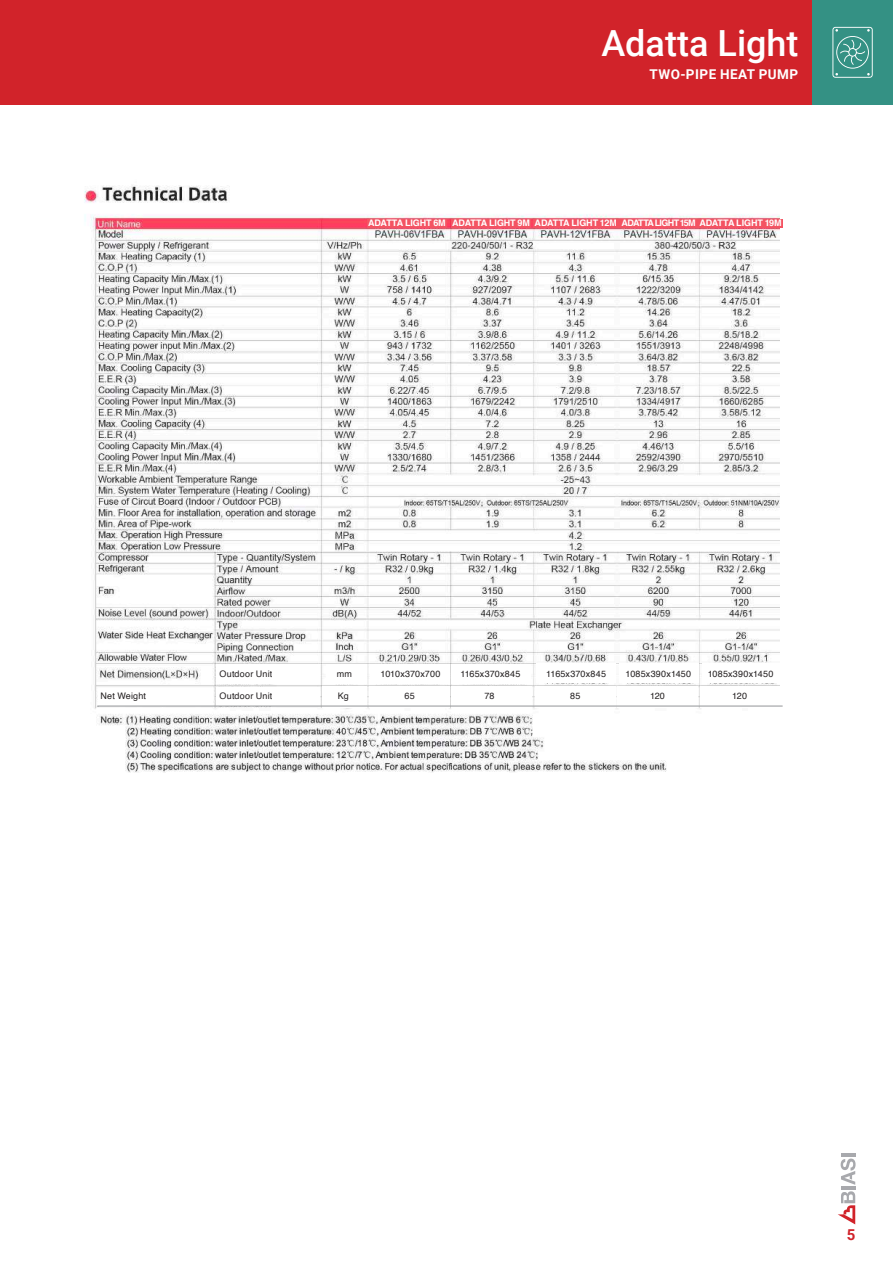
<style>
.page{position:relative;width:893px;height:1263px;background:#fff}
.page>*{position:absolute;margin:0;border:0;box-sizing:border-box;transform-origin:0 0}
.t1{font:500 36px "Roboto";color:#fff}
.t2{font:700 15px "Roboto";color:#d1232a}
.t3{font:700 13.5px "Roboto";letter-spacing:.035em;color:#fff}
.t4{font:9px "Helvetica";letter-spacing:.02em;color:#231f20}
.t5{font:700 9px "Helvetica";letter-spacing:-.015em;color:#fff}
</style>
<div class="page">
<hr style="left:841px;top:1186px;width:14px;height:3px;background:#a8a9ad">
<hr style="left:841px;top:1153px;width:14px;height:4px;background:#a8a9ad">
<svg style="left:838px;top:1191px;width:17px;height:33px"></svg>
<svg style="left:841px;top:1158px;width:14px;height:27px"></svg>
<div style="left:0;top:0;width:893px;height:105px;background:#d1232a"></div>
<div style="left:812px;top:0;width:81px;height:105px;background:#349184"></div>
<svg style="left:832px;top:27px;width:41px;height:51px"></svg>
<img style="left:84px;top:185px;width:696px;height:588px">
<div style="left:217px;top:664px;width:103px;height:20px;background:#fff"></div>
<div style="left:98px;top:688px;width:115px;height:18px;background:#fff"></div>
<div style="left:217px;top:687px;width:103px;height:19px;background:#fff"></div>
<div style="left:322px;top:686px;width:45px;height:22px;background:#fff"></div>
<div style="left:369px;top:686px;width:81px;height:22px;background:#fff"></div>
<div style="left:451px;top:686px;width:81px;height:22px;background:#fff"></div>
<div style="left:535px;top:686px;width:80px;height:22px;background:#fff"></div>
<div style="left:617px;top:686px;width:81px;height:22px;background:#fff"></div>
<div style="left:700px;top:686px;width:81px;height:22px;background:#fff"></div>
<div style="left:326px;top:664px;width:40px;height:20px;background:#fff"></div>
<div style="left:370px;top:664px;width:80px;height:20px;background:#fff"></div>
<div style="left:451px;top:664px;width:80px;height:20px;background:#fff"></div>
<div style="left:536px;top:663px;width:79px;height:20px;background:#fff"></div>
<div style="left:619px;top:663px;width:80px;height:20px;background:#fff"></div>
<div style="left:702px;top:663px;width:79px;height:20px;background:#fff"></div>
<svg style="left:97px;top:706px;width:686px;height:1px"></svg>
<div style="left:367px;top:219px;width:80px;height:9px;background:#f45362"></div>
<div style="left:451px;top:219px;width:80px;height:9px;background:#f45362"></div>
<div style="left:533px;top:219px;width:85px;height:9px;background:#f45362"></div>
<div style="left:616px;top:219px;width:85px;height:9px;background:#f45362"></div>
<div style="left:698px;top:219px;width:85px;height:9px;background:#f45362"></div>
<h1 class="t1" style="left:601px;top:18px;width:199px">Adatta Light</h1>
<h3 class="t3" style="left:650px;top:65px;width:150px">TWO-PIPE HEAT PUMP</h3>
<p class="t5" style="left:368px;top:216px;width:415px">ADATTA LIGHT 6M ADATTA LIGHT 9M ADATTA LIGHT 12M ADATTA LIGHT 15M ADATTA LIGHT 19M</p>
<p class="t4" style="left:101px;top:689px;width:47px">Net Weight</p>
<p class="t4" style="left:220px;top:666px;width:54px">Outdoor Unit</p>
<p class="t4" style="left:337px;top:666px;width:17px">mm</p>
<p class="t4" style="left:381px;top:666px;width:61px">1010x370x700</p>
<p class="t4" style="left:460px;top:666px;width:61px">1165x370x845</p>
<p class="t4" style="left:546px;top:666px;width:61px">1165x370x845</p>
<p class="t4" style="left:625px;top:666px;width:67px">1085x390x1450</p>
<p class="t4" style="left:708px;top:666px;width:67px">1085x390x1450</p>
<p class="t4" style="left:220px;top:689px;width:54px">Outdoor Unit</p>
<p class="t4" style="left:338px;top:689px;width:13px">Kg</p>
<p class="t4" style="left:404px;top:689px;width:12px">65</p>
<p class="t4" style="left:484px;top:689px;width:12px">78</p>
<p class="t4" style="left:570px;top:689px;width:12px">85</p>
<p class="t4" style="left:650px;top:689px;width:16px">120</p>
<p class="t4" style="left:732px;top:689px;width:16px">120</p>
<h2 class="t2" style="left:847px;top:1224px;width:10px">5</h2>
</div>
